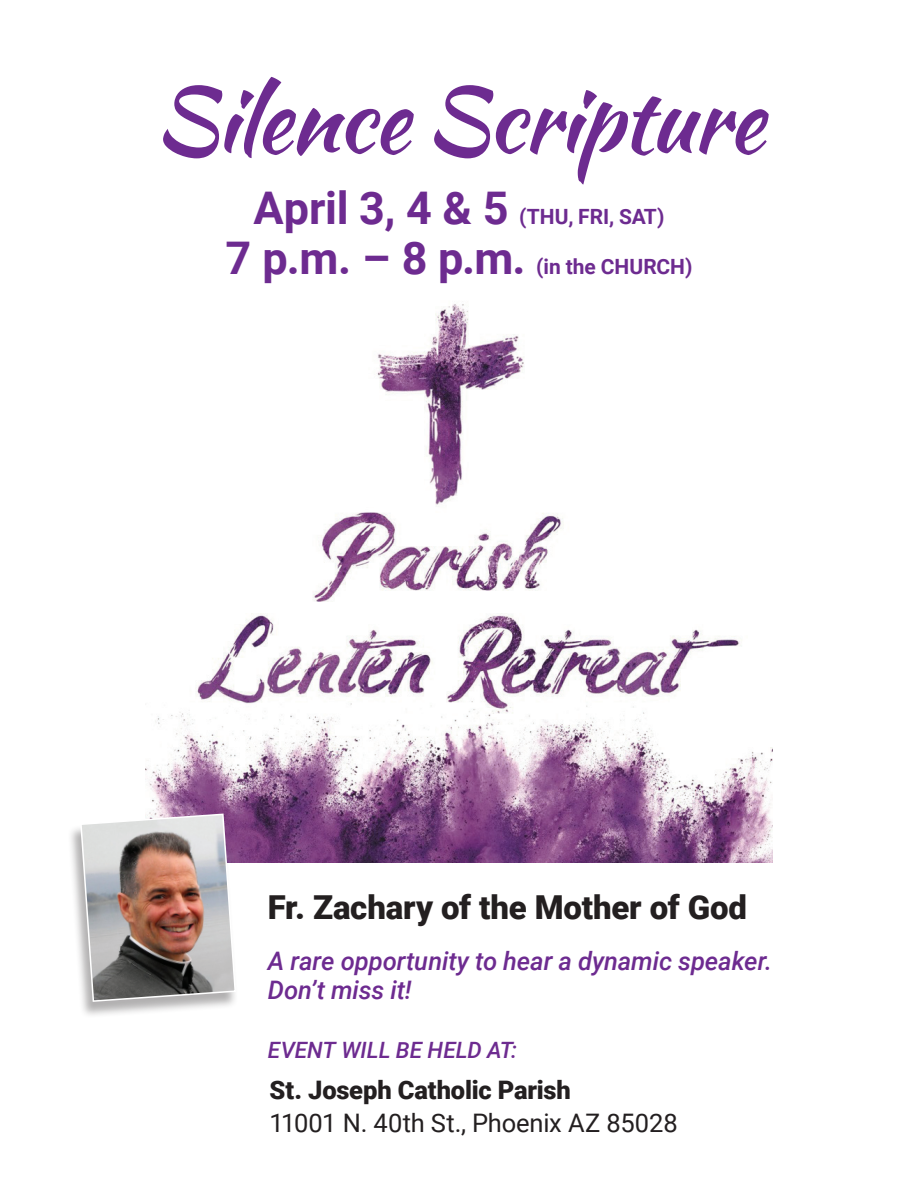
<style>
.page{position:relative;width:918px;height:1188px;background:#fff}
.page>*{position:absolute;margin:0;border:0;box-sizing:border-box;transform-origin:0 0}
.t1{font:90px "Kaushan Script";letter-spacing:-.015em;color:#6d2b90}
.t2{font:900 33px "Roboto";letter-spacing:-.005em;color:#231f20}
.t3{font:italic 500 25.5px/28.5px "Roboto";letter-spacing:-.005em;color:#6d2b90}
.t4{font:25.5px "Roboto";letter-spacing:-.01em;color:#231f20}
.t5{font:900 25.5px "Roboto";letter-spacing:-.005em;color:#231f20}
.t6{font:italic 500 22.5px "Roboto";letter-spacing:-.005em;color:#6d2b90}
.t7{font:700 21px "Roboto";color:#6d2b90}
.s1{font-size:45px}
</style>
<div class="page">
<img style="left:146px;top:304px;width:626px;height:559px">
<div style="left:68px;top:816px;width:170px;height:203px;background:#231f20;opacity:.35"></div>
<img style="left:79px;top:813px;width:158px;height:190px">
<h1 class="t1" style="left:154px;top:54px;width:612px">Silence Scripture</h1>
<p class="t7" style="left:254px;top:201px;width:412px"><span class="s1">April 3, 4 &amp; 5</span> (THU, FRI, SAT)</p>
<p class="t7" style="left:226px;top:252px;width:468px"><span class="s1">7 p.m. – 8 p.m.</span> (in the CHURCH)</p>
<p class="t2" style="left:268px;top:884px;width:481px">Fr. Zachary of the Mother of God</p>
<p class="t3" style="left:268px;top:946px;width:506px">A rare opportunity to hear a dynamic speaker.<br>Don’t miss it!</p>
<p class="t6" style="left:268px;top:1035px;width:251px">EVENT WILL BE HELD AT:</p>
<p class="t5" style="left:269px;top:1072px;width:303px">St. Joseph Catholic Parish</p>
<p class="t4" style="left:269px;top:1105px;width:410px">11001 N. 40th St., Phoenix AZ 85028</p>
</div>
